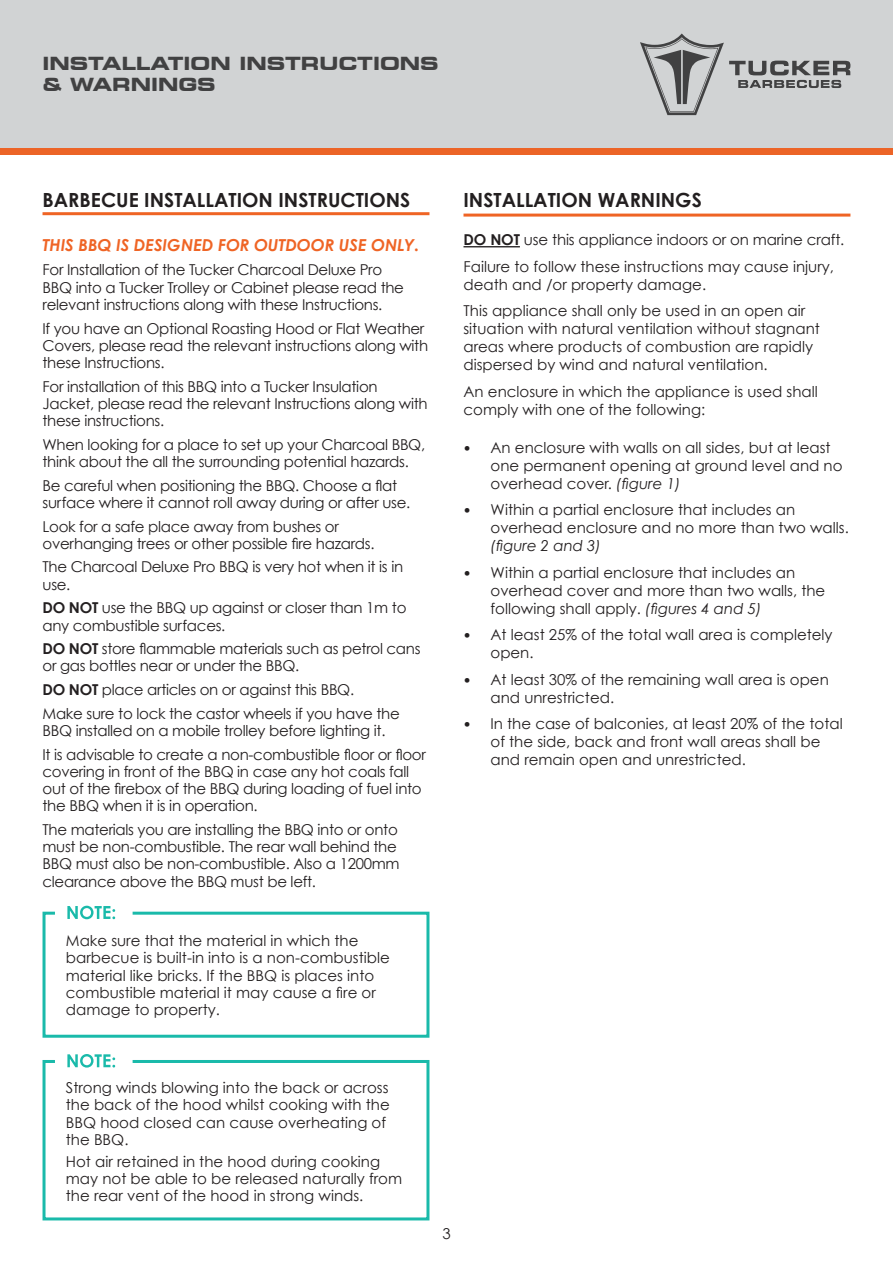
<style>
.page{position:relative;width:893px;height:1263px;background:#fff}
.page>*{position:absolute;margin:0;border:0;box-sizing:border-box;transform-origin:0 0}
.t1{font:700 19.5px "Century Gothic";color:#231f20}
.t2{font:700 expanded 18px/21.6px "Square 721 BT";color:#414142}
.t3{font:italic 700 16.5px "Century Gothic";color:#ef6425}
.t4{font:15px/17.2px "Century Gothic";letter-spacing:-.02em;color:#231f20}
.t5{font:15px/18px "Century Gothic";color:#231f20}
.t6{font:italic 15px "Century Gothic";color:#231f20}
.s1{font-weight:700}
.s2{font-family:"Calibri"}
.s3{font-style:italic}
</style>
<div class="page">
<div style="left:0;top:0;width:893px;height:148px;background:#d1d3d4"></div>
<svg style="left:640px;top:34px;width:210px;height:81px"></svg>
<hr style="left:43px;top:212px;width:386px;height:3px;background:#ef6425">
<hr style="left:463px;top:214px;width:387px;height:3px;background:#ef6425">
<div style="left:0;top:148px;width:893px;height:6px;background:#ec6427"></div>
<hr style="left:463px;top:246px;width:57px;height:1px;background:#231f20">
<svg style="left:67px;top:1054px;width:48px;height:4px"></svg>
<svg style="left:42px;top:1058px;width:388px;height:163px"></svg>
<svg style="left:67px;top:906px;width:48px;height:4px"></svg>
<svg style="left:42px;top:910px;width:388px;height:128px"></svg>
<p class="t2" style="left:43px;top:52px;width:398px">INSTALLATION INSTRUCTIONS &amp; WARNINGS</p>
<h1 class="t1" style="left:43px;top:185px;width:369px">BARBECUE INSTALLATION INSTRUCTIONS</h1>
<h1 class="t1" style="left:463px;top:185px;width:240px">INSTALLATION WARNINGS</h1>
<p class="t3" style="left:43px;top:234px;width:378px">THIS BBQ IS DESIGNED FOR OUTDOOR USE ONLY.</p>
<p class="t4" style="left:43px;top:261px;width:363px">For Installation of the Tucker Charcoal Deluxe Pro<br>BBQ into a Tucker Trolley or Cabinet please read the relevant instructions along with these Instructions.</p>
<p class="t4" style="left:43px;top:319px;width:387px">If you have an Optional Roasting Hood or Flat Weather<br>Covers, please read the relevant instructions along with these Instructions.</p>
<p class="t4" style="left:43px;top:377px;width:387px">For installation of this BBQ into a Tucker Insulation<br>Jacket, please read the relevant Instructions along with these instructions.</p>
<p class="t4" style="left:43px;top:435px;width:384px">When looking for a place to set up your Charcoal BBQ, think about the all the surrounding potential hazards.</p>
<p class="t4" style="left:43px;top:476px;width:369px">Be careful when positioning the BBQ. Choose a flat surface where it cannot roll away during or after use.</p>
<p class="t4" style="left:43px;top:517px;width:333px">Look for a safe place away from bushes or overhanging trees or other possible fire hazards.</p>
<p class="t4" style="left:43px;top:558px;width:362px">The Charcoal Deluxe Pro BBQ is very hot when it is in use.</p>
<p class="t4" style="left:43px;top:599px;width:365px"><span class="s1">DO NOT</span> use the BBQ up against or closer than 1m to any combustible surfaces.</p>
<p class="t4" style="left:43px;top:640px;width:380px"><span class="s1">DO NOT</span> store flammable materials such as petrol cans or gas bottles near or under the BBQ.</p>
<p class="t4" style="left:43px;top:678px;width:359px;line-height:23.7px"><span class="s1">DO NOT</span> place articles on or against this BBQ.<br>Make sure to lock the castor wheels if you have the</p>
<p class="t4" style="left:43px;top:718px;width:385px;line-height:23.7px">BBQ installed on a mobile trolley before lighting it.<br>It is advisable to create a non-combustible floor or floor</p>
<p class="t4" style="left:43px;top:762px;width:381px">covering in front of the BBQ in case any hot coals fall out of the firebox of the BBQ during loading of fuel into the BBQ when it is in operation.</p>
<p class="t4" style="left:43px;top:821px;width:358px">The materials you are installing the BBQ into or onto must be non-combustible. The rear wall behind the BBQ must also be non-combustible. Also a 1200mm clearance above the BBQ must be left.</p>
<p class="t5" style="left:463px;top:226px;width:382px;line-height:26.5px"><span class="s1">DO NOT</span> use this appliance indoors or on marine craft.<br>Failure to follow these instructions may cause injury,</p>
<p class="t5" style="left:463px;top:271px;width:343px;line-height:26.5px">death and /or property damage.<br>This appliance shall only be used in an open air</p>
<p class="t5" style="left:463px;top:320px;width:358px">situation with natural ventilation without stagnant areas where products of combustion are rapidly dispersed by wind and natural ventilation.</p>
<p class="t5" style="left:463px;top:382px;width:356px">An enclosure in which the appliance is used shall comply with one of the following:</p>
<p class="t5" style="left:490px;top:438px;width:354px;text-indent:-27px"><span class="s2">•</span> An enclosure with walls on all sides, but at least one permanent opening at ground level and no overhead cover. <span class="s3">(figure 1)</span></p>
<p class="t5" style="left:490px;top:501px;width:360px;text-indent:-27px"><span class="s2">•</span> Within a partial enclosure that includes an overhead enclosure and no more than two walls.</p>
<p class="t6" style="left:490px;top:535px;width:112px">(figure 2 and 3)</p>
<p class="t5" style="left:490px;top:563px;width:336px;text-indent:-27px"><span class="s2">•</span> Within a partial enclosure that includes an overhead cover and more than two walls, the following shall apply. <span class="s3">(figures 4 and 5)</span></p>
<p class="t5" style="left:490px;top:626px;width:344px;text-indent:-27px"><span class="s2">•</span> At least 25% of the total wall area is completely open.</p>
<p class="t5" style="left:490px;top:670px;width:340px;text-indent:-27px"><span class="s2">•</span> At least 30% of the remaining wall area is open and unrestricted.</p>
<p class="t5" style="left:490px;top:715px;width:354px;text-indent:-27px"><span class="s2">•</span> In the case of balconies, at least 20% of the total of the side, back and front wall areas shall be and remain open and unrestricted.</p>
<p class="t5" style="left:66px;top:932px;width:325px;line-height:17.2px">Make sure that the material in which the barbecue is built-in into is a non-combustible material like bricks. If the BBQ is places into combustible material it may cause a fire or damage to property.</p>
<p class="t5" style="left:66px;top:1079px;width:325px;line-height:17.2px">Strong winds blowing into the back or across the back of the hood whilst cooking with the BBQ hood closed can cause overheating of the BBQ.</p>
<p class="t5" style="left:66px;top:1152px;width:338px;line-height:17.2px">Hot air retained in the hood during cooking may not be able to be released naturally from the rear vent of the hood in strong winds.</p>
<p class="t4" style="left:442px;top:1225px;width:10px">3</p>
</div>
